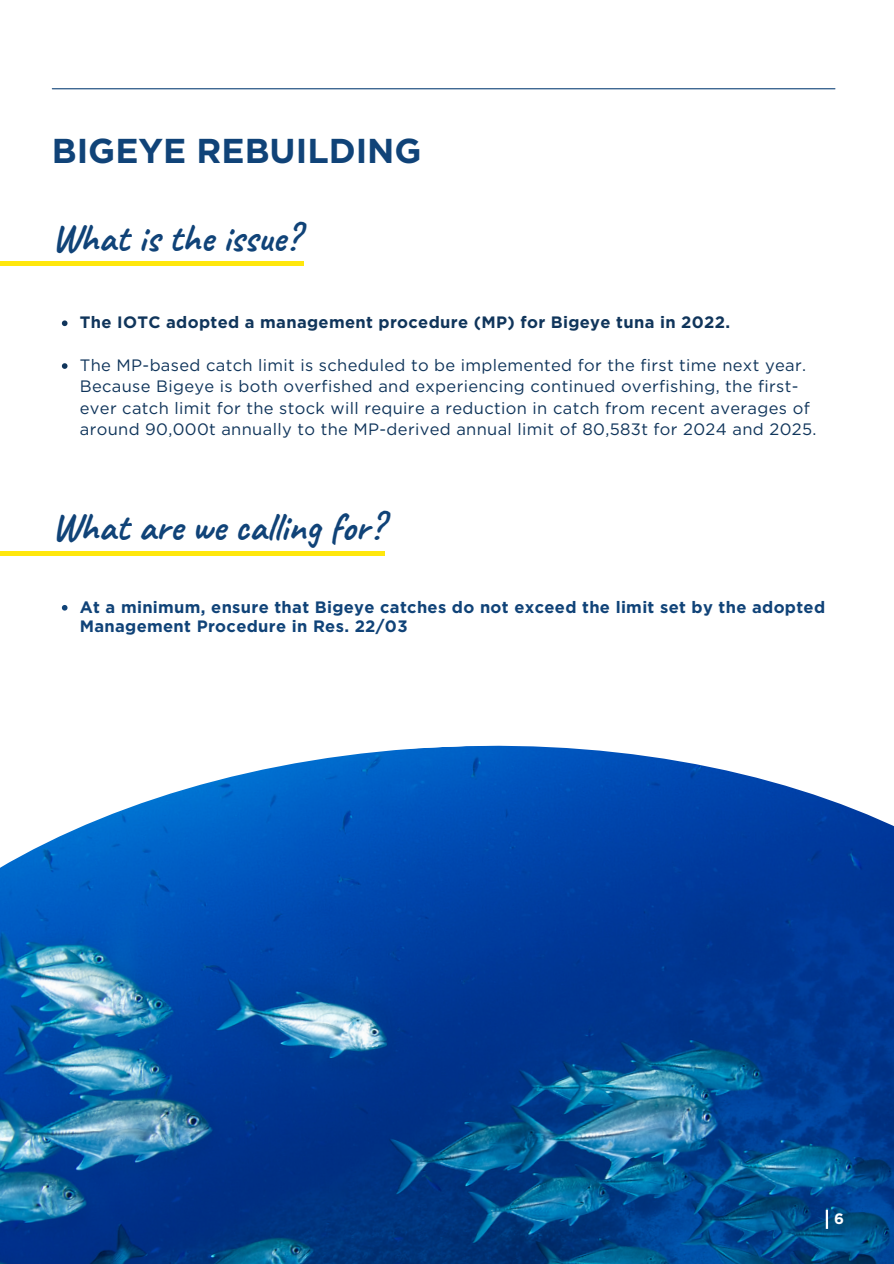
<style>
.page{position:relative;width:894px;height:1264px;background:#fff}
.page>*{position:absolute;margin:0;border:0;box-sizing:border-box;transform-origin:0 0}
.t1{font:700 39px "Caveat";color:#104378}
.t2{font:700 34.5px "Gotham";color:#104378}
.t3{font:16.5px/21.3px "Gotham";letter-spacing:.02em;color:#10355b}
.t4{font:700 16.5px/19.2px "Gotham";letter-spacing:.02em;color:#104378}
.t5{font:700 16.5px "Gotham";letter-spacing:.02em;color:#10355b}
.t6{font:700 15px "Gotham";color:#fff}
</style>
<div class="page">
<hr style="left:52px;top:88px;width:782px;height:1px;background:#104378">
<hr style="left:0;top:262px;width:304px;height:3px;background:#ffe70d">
<hr style="left:0;top:551px;width:385px;height:4px;background:#ffe70d">
<img style="left:0;top:745px;width:893px;height:518px">
<svg style="left:825px;top:1209px;width:2px;height:19px"></svg>
<svg style="left:62px;top:320px;width:5px;height:6px"></svg>
<svg style="left:62px;top:363px;width:5px;height:6px"></svg>
<svg style="left:62px;top:605px;width:5px;height:5px"></svg>
<h1 class="t2" style="left:52px;top:135px;width:371px">BIGEYE REBUILDING</h1>
<h2 class="t1" style="left:52px;top:214px;width:249px">What is the issue?</h2>
<p class="t5" style="left:80px;top:312px;width:651px">The IOTC adopted a management procedure (MP) for Bigeye tuna in 2022.</p>
<p class="t3" style="left:80px;top:354px;width:738px">The MP-based catch limit is scheduled to be implemented for the first time next year.<br>Because Bigeye is both overfished and experiencing continued overfishing, the first&shy;ever catch limit for the stock will require a reduction in catch from recent averages of around 90,000t annually to the MP-derived annual limit of 80,583t for 2024 and 2025.</p>
<h1 class="t1" style="left:52px;top:502px;width:333px">What are we calling for?</h1>
<p class="t4" style="left:80px;top:597px;width:746px">At a minimum, ensure that Bigeye catches do not exceed the limit set by the adopted<br>Management Procedure in Res. 22/03</p>
<p class="t6" style="left:833px;top:1212px;width:11px">6</p>
</div>
